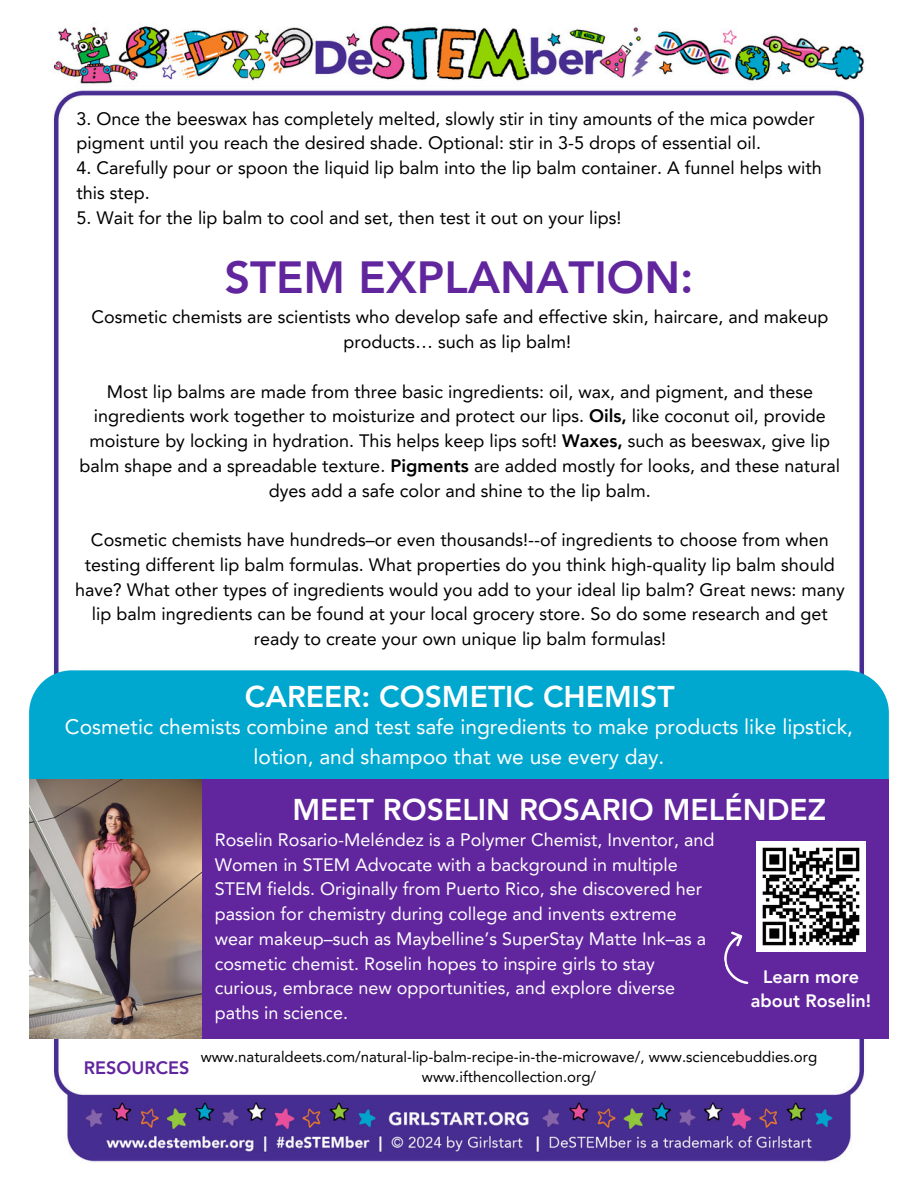
<style>
.page{position:relative;width:918px;height:1188px;background:#fff}
.page>*{position:absolute;margin:0;border:0;box-sizing:border-box;transform-origin:0 0}
.t1{font:800 45px "Avenir LT Pro";color:#61259e}
.t2{font:800 30px "Avenir LT Pro";color:#fff}
.t3{font:21px/29.2px "Avenir LT Pro";color:#fff;text-align:center}
.t4{font:18px/24.8px "Avenir LT Pro";color:#000;text-align:center}
.t5{font:18px/24.8px "Avenir LT Pro";color:#fff}
.t6{font:800 18px/24.8px "Avenir LT Pro";color:#fff;text-align:center}
.t7{font:800 18px "Avenir LT Pro";color:#61259e}
.t8{font:15px "Avenir LT Pro";color:#000}
.s1{font-weight:800}
</style>
<div class="page">
<img style="left:29px;top:25px;width:860px;height:1137px">
<div style="left:29px;top:670px;width:859px;height:109px;background:#00a7cf"></div>
<div style="left:29px;top:779px;width:859px;height:259px;background:#61259e"></div>
<img style="left:29px;top:779px;width:172px;height:259px">
<img style="left:757px;top:842px;width:109px;height:109px">
<svg style="left:724px;top:931px;width:25px;height:53px"></svg>
<h2 class="t4" style="left:77px;top:108px;width:740px;text-align:left">3. Once the beeswax has completely melted, slowly stir in tiny amounts of the mica powder pigment until you reach the desired shade. Optional: stir in 3-5 drops of essential oil.</h2>
<h2 class="t4" style="left:77px;top:157px;width:747px;text-align:left">4. Carefully pour or spoon the liquid lip balm into the lip balm container. A funnel helps with this step.</h2>
<h2 class="t4" style="left:77px;top:207px;width:546px">5. Wait for the lip balm to cool and set, then test it out on your lips!</h2>
<h6 class="t1" style="left:224px;top:259px;width:471px">STEM EXPLANATION:</h6>
<p class="t4" style="left:91px;top:306px;width:739px">Cosmetic chemists are scientists who develop safe and effective skin, haircare, and makeup products… such as lip balm!</p>
<h6 class="t4" style="left:80px;top:381px;width:762px">Most lip balms are made from three basic ingredients: oil, wax, and pigment, and these ingredients work together to moisturize and protect our lips. <span class="s1">Oils,</span> like coconut oil, provide moisture by locking in hydration. This helps keep lips soft! <span class="s1">Waxes,</span> such as beeswax, give lip balm shape and a spreadable texture. <span class="s1">Pigments</span> are added mostly for looks, and these natural dyes add a safe color and shine to the lip balm.</h6>
<h1 class="t4" style="left:75px;top:529px;width:771px">Cosmetic chemists have hundreds–or even thousands!--of ingredients to choose from when testing different lip balm formulas. What properties do you think high-quality lip balm should have? What other types of ingredients would you add to your ideal lip balm? Great news: many lip balm ingredients can be found at your local grocery store. So do some research and get ready to create your own unique lip balm formulas!</h1>
<h6 class="t2" style="left:245px;top:684px;width:431px">CAREER: COSMETIC CHEMIST</h6>
<h2 class="t3" style="left:65px;top:714px;width:790px">Cosmetic chemists combine and test safe ingredients to make products like lipstick, lotion, and shampoo that we use every day.</h2>
<h6 class="t2" style="left:292px;top:798px;width:535px">MEET ROSELIN ROSARIO MELÉNDEZ</h6>
<h3 class="t7" style="left:84px;top:1060px;width:107px">RESOURCES</h3>
<p class="t5" style="left:215px;top:829px;width:501px">Roselin Rosario-Meléndez is a Polymer Chemist, Inventor, and Women in STEM Advocate with a background in multiple STEM fields. Originally from Puerto Rico, she discovered her passion for chemistry during college and invents extreme wear makeup–such as Maybelline’s SuperStay Matte Ink–as a cosmetic chemist. Roselin hopes to inspire girls to stay curious, embrace new opportunities, and explore diverse paths in science.</p>
<p class="t6" style="left:751px;top:966px;width:122px">Learn more about Roselin!</p>
<h6 class="t8" style="left:201px;top:1050px;width:618px">www.naturaldeets.com/natural-lip-balm-recipe-in-the-microwave/, www.sciencebuddies.org</h6>
<p class="t8" style="left:422px;top:1071px;width:176px">www.ifthencollection.org/</p>
</div>
